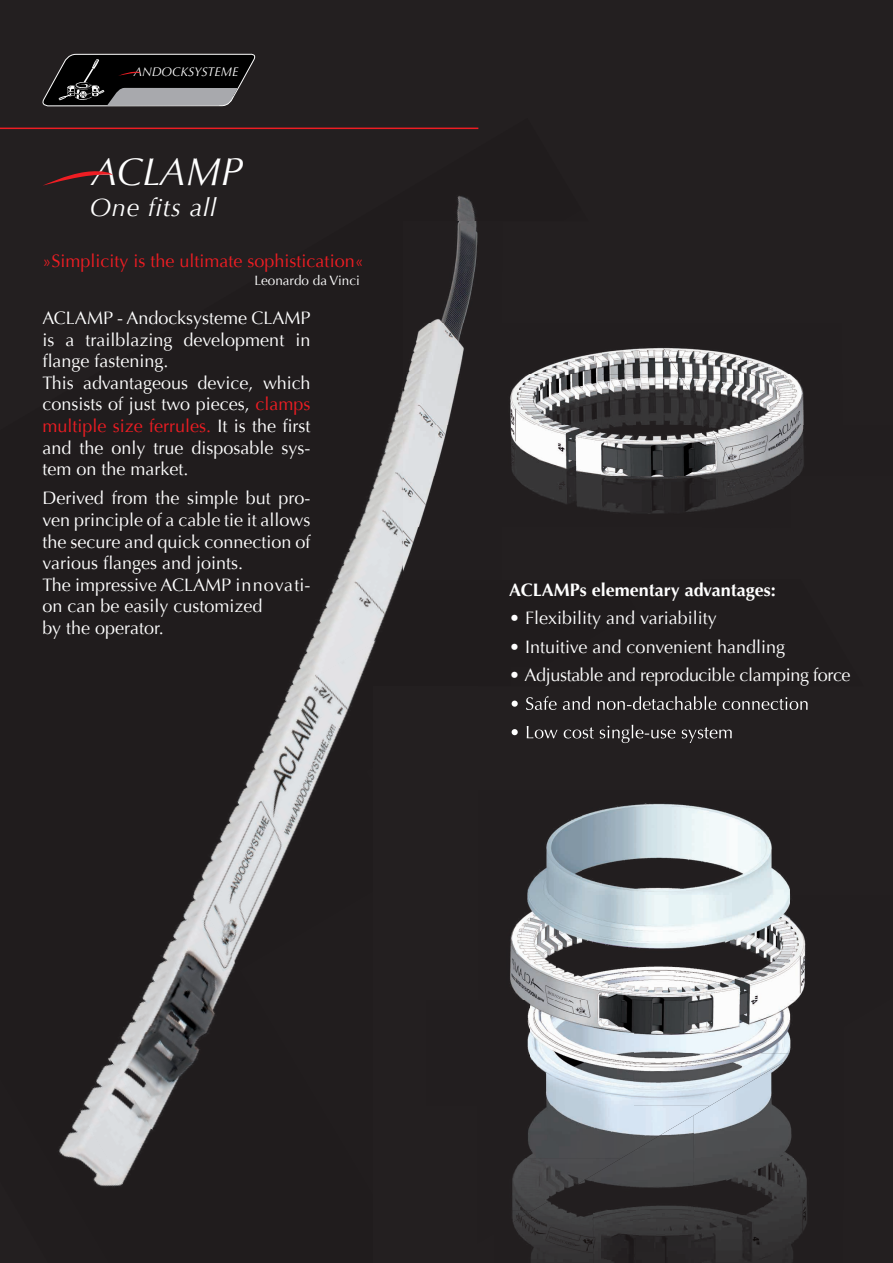
<style>
.page{position:relative;width:893px;height:1263px;background:#231f20}
.page>*{position:absolute;margin:0;border:0;box-sizing:border-box;transform-origin:0 0}
.t1{font:italic 39.15px "Optima";color:#fff}
.t2{font:italic 25.5px "Optima";letter-spacing:.03em;color:#fff}
.t3{font:18px/21.6px "Optima";color:#fff}
.t4{font:18px "Optima";color:#ee1d23}
.t5{font:18px "Optima";letter-spacing:-.02em;color:#fff}
.t6{font:700 18px "Optima";color:#fff}
.t7{font:13.5px "Optima";color:#fff}
.t8{font:italic 12.6px "Optima";color:#fff}
.s1{color:#ee1d23}
</style>
<div class="page">
<svg style="left:43px;top:54px;width:212px;height:52px;background:#323132"></svg>
<svg style="left:43px;top:171px;width:70px;height:15px"></svg>
<hr style="left:0;top:128px;width:478px;height:1px;background:#ee1d23">
<img style="left:343px;top:423px;width:60px;height:156px">
<img style="left:302px;top:127px;width:177px;height:94px">
<img style="left:393px;top:390px;width:10px;height:33px">
<img style="left:153px;top:971px;width:78px;height:124px">
<img style="left:155px;top:679px;width:166px;height:292px">
<img style="left:311px;top:579px;width:88px;height:193px">
<img style="left:97px;top:976px;width:73px;height:211px">
<img style="left:366px;top:766px;width:8px;height:6px">
<img style="left:59px;top:1078px;width:50px;height:109px">
<img style="left:239px;top:890px;width:82px;height:81px">
<img style="left:679px;top:348px;width:110px;height:26px">
<img style="left:701px;top:374px;width:103px;height:52px">
<img style="left:740px;top:426px;width:64px;height:51px">
<img style="left:770px;top:477px;width:26px;height:17px">
<img style="left:430px;top:221px;width:48px;height:102px">
<img style="left:408px;top:323px;width:271px;height:51px">
<img style="left:403px;top:374px;width:298px;height:103px">
<img style="left:701px;top:411px;width:39px;height:66px">
<img style="left:403px;top:477px;width:367px;height:51px">
<img style="left:403px;top:528px;width:15px;height:43px">
<img style="left:793px;top:1158px;width:14px;height:84px">
<img style="left:694px;top:1106px;width:99px;height:157px">
<img style="left:594px;top:1158px;width:100px;height:105px">
<img style="left:529px;top:1211px;width:65px;height:52px">
<img style="left:374px;top:686px;width:432px;height:315px">
<img style="left:633px;top:1001px;width:163px;height:52px">
<img style="left:525px;top:1001px;width:108px;height:104px">
<img style="left:633px;top:1053px;width:157px;height:53px">
<img style="left:527px;top:1105px;width:183px;height:53px">
<img style="left:512px;top:1158px;width:109px;height:53px">
<img style="left:512px;top:1210px;width:21px;height:33px">
<img style="left:512px;top:696px;width:296px;height:14px">
<img style="left:512px;top:725px;width:220px;height:18px">
<p class="t8" style="left:134px;top:64px;width:106px">ANDOCKSYSTEME</p>
<h1 class="t1" style="left:91px;top:149px;width:153px">ACLAMP</h1>
<h2 class="t2" style="left:90px;top:193px;width:128px">One fits all</h2>
<p class="t4" style="left:43px;top:251px;width:323px">»Simplicity is the ultimate sophistication«</p>
<p class="t7" style="left:254px;top:273px;width:107px">Leonardo da Vinci</p>
<p class="t3" style="left:43px;top:307px;width:269px">ACLAMP - Andocksysteme CLAMP is a trailblazing development in flange fastening.<br>This advantageous device, which consists of just two pieces, <span class="s1">clamps multiple size ferrules.</span> It is the first and the only true disposable sys&shy;tem on the market.</p>
<p class="t3" style="left:43px;top:488px;width:269px">Derived from the simple but pro&shy;ven principle of a cable tie it allows the secure and quick connection of various flanges and joints.<br>The impressive ACLAMP innovati&shy;on can be easily customized<br>by the operator.</p>
<p class="t6" style="left:509px;top:579px;width:268px">ACLAMPs elementary advantages:</p>
<p class="t3" style="left:509px;top:608px;width:209px">• Flexibility and variability</p>
<p class="t3" style="left:509px;top:636px;width:278px">• Intuitive and convenient handling</p>
<p class="t5" style="left:509px;top:665px;width:343px">• Adjustable and reproducible clamping force</p>
</div>
